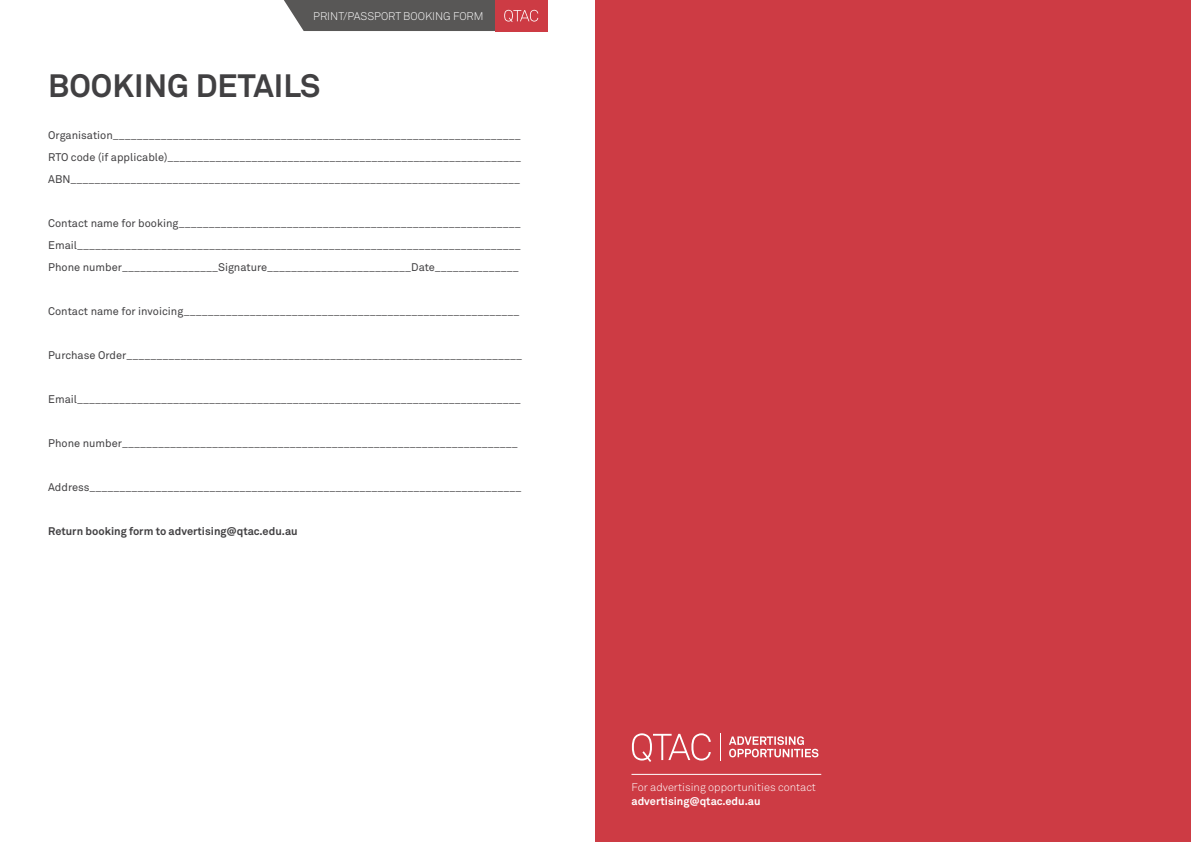
<style>
.page{position:relative;width:1191px;height:842px;background:#fff}
.page>*{position:absolute;margin:0;border:0;box-sizing:border-box;transform-origin:0 0}
.t1{font:700 32px "Akkurat Std";color:#414042}
.t2{font:11px/22px "Akkurat Std";color:#414042;text-align:justify}
.t3{font:300 11px "Akkurat Std";color:#fff}
.t4{font:700 11px "Akkurat Std";color:#414042}
.t5{font:700 11px "Akkurat Std";color:#fff}
</style>
<div class="page">
<div style="left:595px;top:0;width:596px;height:842px;background:#cd3b44"></div>
<hr style="left:631px;top:774px;width:190px;height:1px;background:#fff">
<svg style="left:729px;top:736px;width:89px;height:21px"></svg>
<svg style="left:632px;top:733px;width:78px;height:29px"></svg>
<svg style="left:720px;top:733px;width:1px;height:27px"></svg>
<div style="left:284px;top:0;width:211px;height:31px;background:#585756"></div>
<div style="left:495px;top:0;width:52px;height:31px;background:#cd3b44"></div>
<svg style="left:504px;top:10px;width:34px;height:12px"></svg>
<p class="t3" style="left:313px;top:9px;width:172px">PRINT/PASSPORT BOOKING FORM</p>
<h1 class="t1" style="left:48px;top:66px;width:274px">BOOKING DETAILS</h1>
<p class="t2" style="left:48px;top:125px;width:474px">Organisation____________________________________________________________________ RTO code (if applicable)___________________________________________________________ ABN___________________________________________________________________________</p>
<p class="t2" style="left:48px;top:213px;width:474px">Contact name for booking_________________________________________________________ Email__________________________________________________________________________ Phone number________________Signature________________________Date______________</p>
<p class="t2" style="left:48px;top:301px;width:473px">Contact name for invoicing________________________________________________________</p>
<p class="t2" style="left:48px;top:345px;width:475px">Purchase Order__________________________________________________________________</p>
<p class="t2" style="left:48px;top:389px;width:474px">Email__________________________________________________________________________</p>
<p class="t2" style="left:48px;top:433px;width:471px">Phone number__________________________________________________________________</p>
<p class="t2" style="left:48px;top:477px;width:475px">Address________________________________________________________________________</p>
<p class="t4" style="left:48px;top:524px;width:251px">Return booking form to advertising@qtac.edu.au</p>
<p class="t3" style="left:631px;top:781px;width:186px">For advertising opportunities contact</p>
<p class="t5" style="left:631px;top:794px;width:130px">advertising@qtac.edu.au</p>
</div>
